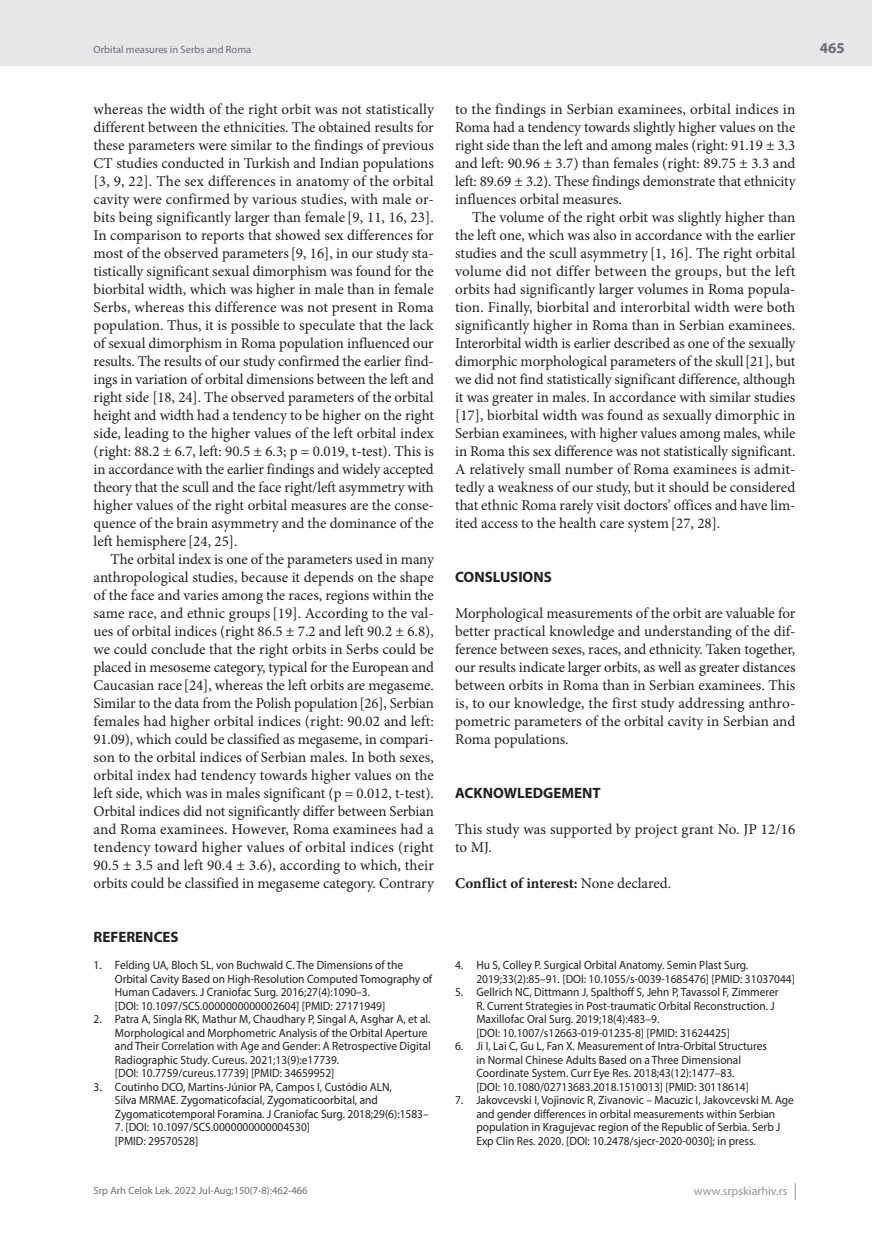
<style>
.page{position:relative;width:872px;height:1234px;background:#fff}
.page>*{position:absolute;margin:0;border:0;box-sizing:border-box;transform-origin:0 0}
.t1{font:15px/18px "Minion Pro";color:#231f20;text-align:justify}
.t2{font:700 15px "Myriad Pro";color:#231f20}
.t3{font:700 15px "Minion Pro";color:#231f20}
.t4{font:700 15px "Myriad Pro";color:#6c6d70}
.t5{font:12px/13.5px "Myriad Pro";color:#231f20;scale:.95 1}
.t6{font:12px "Myriad Pro";color:#939598}
.t7{font:10.5px "Myriad Pro";color:#6c6d70}
.s1{font-weight:400}
</style>
<div class="page">
<div style="left:0;top:0;width:872px;height:66px;background:#e6e7e9"></div>
<svg style="left:795px;top:1183px;width:1px;height:16px"></svg>
<p class="t7" style="left:94px;top:43px;width:159px">Orbital measures in Serbs and Roma</p>
<p class="t1" style="left:94px;top:100px;width:342px">whereas the width of the right orbit was not statistically different between the ethnicities. The obtained results for these parameters were similar to the findings of previous CT studies conducted in Turkish and Indian populations [3, 9, 22]. The sex differences in anatomy of the orbital cavity were confirmed by various studies, with male or&shy;bits being significantly larger than female [9, 11, 16, 23].<br>In comparison to reports that showed sex differences for most of the observed parameters[9, 16], in our study sta&shy;tistically significant sexual dimorphism was found for the biorbital width, which was higher in male than in female Serbs, whereas this difference was not present in Roma population. Thus, it is possible to speculate that the lack of sexual dimorphism in Roma population influenced our results. The results of our study confirmed the earlier find&shy;ings in variation of orbital dimensions between the left and right side [18, 24]. The observed parameters of the orbital height and width had a tendency to be higher on the right side, leading to the higher values of the left orbital index (right: 88.2 ± 6.7, left: 90.5 ± 6.3; p = 0.019, t-test). This is in accordance with the earlier findings and widely accepted theory that the scull and the face right/left asymmetry with higher values of the right orbital measures are the conse&shy;quence of the brain asymmetry and the dominance of the left hemisphere [24, 25].</p>
<p class="t1" style="left:94px;top:550px;width:342px;text-indent:17px">The orbital index is one of the parameters used in many anthropological studies, because it depends on the shape of the face and varies among the races, regions within the same race, and ethnic groups[19]. According to the val&shy;ues of orbital indices (right 86.5 ± 7.2 and left 90.2 ± 6.8), we could conclude that the right orbits in Serbs could be placed in mesoseme category, typical for the European and Caucasian race [24], whereas the left orbits are megaseme.<br>Similar to the data from the Polish population[26], Serbian females had higher orbital indices (right: 90.02 and left:<br>91.09), which could be classified as megaseme, in compari&shy;son to the orbital indices of Serbian males. In both sexes, orbital index had tendency towards higher values on the left side, which was in males significant (p = 0.012, t-test).<br>Orbital indices did not significantly differ between Serbian and Roma examinees. However, Roma examinees had a tendency toward higher values of orbital indices (right 90.5 ± 3.5 and left 90.4 ± 3.6), according to which, their orbits could be classified in megaseme category. Contrary</p>
<p class="t2" style="left:94px;top:927px;width:87px">REFERENCES</p>
<p class="t5" style="left:115px;top:958px;width:336px;text-indent:-21px">1. Felding UA, Bloch SL, von Buchwald C. The Dimensions of the Orbital Cavity Based on High-Resolution Computed Tomography of Human Cadavers. J Craniofac Surg. 2016;27(4):1090–3.<br>[DOI: 10.1097/SCS.0000000000002604] [PMID: 27171949]</p>
<p class="t5" style="left:115px;top:1012px;width:334px;text-indent:-21px">2. Patra A, Singla RK, Mathur M, Chaudhary P, Singal A, Asghar A, et al.<br>Morphological and Morphometric Analysis of the Orbital Aperture and Their Correlation with Age and Gender: A Retrospective Digital Radiographic Study. Cureus. 2021;13(9):e17739.<br>[DOI: 10.7759/cureus.17739] [PMID: 34659952]</p>
<p class="t5" style="left:115px;top:1079px;width:332px;text-indent:-21px">3. Coutinho DCO, Martins-Júnior PA, Campos I, Custódio ALN,<br>Silva MRMAE. Zygomaticofacial, Zygomaticoorbital, and<br>Zygomaticotemporal Foramina. J Craniofac Surg. 2018;29(6):1583–</p>
<p class="t5" style="left:115px;top:1120px;width:207px">7. [DOI: 10.1097/SCS.0000000000004530] [PMID: 29570528]</p>
<p class="t1" style="left:455px;top:100px;width:342px">to the findings in Serbian examinees, orbital indices in Roma had a tendency towards slightly higher values on the right side than the left and among males (right: 91.19 ± 3.3 and left: 90.96 ± 3.7) than females (right: 89.75 ± 3.3 and left: 89.69 ± 3.2). These findings demonstrate that ethnicity influences orbital measures.</p>
<p class="t1" style="left:455px;top:208px;width:342px;text-indent:17px">The volume of the right orbit was slightly higher than the left one, which was also in accordance with the earlier studies and the scull asymmetry [1, 16]. The right orbital volume did not differ between the groups, but the left orbits had significantly larger volumes in Roma popula&shy;tion. Finally, biorbital and interorbital width were both significantly higher in Roma than in Serbian examinees.<br>Interorbital width is earlier described as one of the sexually dimorphic morphological parameters of the skull[21], but we did not find statistically significant difference, although it was greater in males. In accordance with similar studies [17], biorbital width was found as sexually dimorphic in Serbian examinees, with higher values among males, while in Roma this sex difference was not statistically significant.<br>A relatively small number of Roma examinees is admit&shy;tedly a weakness of our study, but it should be considered that ethnic Roma rarely visit doctors’ offices and have lim&shy;ited access to the health care system[27, 28].</p>
<p class="t2" style="left:455px;top:567px;width:98px">CONSLUSIONS</p>
<p class="t1" style="left:455px;top:604px;width:342px">Morphological measurements of the orbit are valuable for better practical knowledge and understanding of the dif&shy;ference between sexes, races, and ethnicity. Taken together, our results indicate larger orbits, as well as greater distances between orbits in Roma than in Serbian examinees. This is, to our knowledge, the first study addressing anthro&shy;pometric parameters of the orbital cavity in Serbian and Roma populations.</p>
<p class="t2" style="left:455px;top:783px;width:147px">ACKNOWLEDGEMENT</p>
<p class="t1" style="left:455px;top:820px;width:342px">This study was supported by project grant No. JP 12/16 to MJ.</p>
<p class="t3" style="left:455px;top:872px;width:217px">Conflict of interest: <span class="s1">None declared.</span></p>
<p class="t5" style="left:476px;top:958px;width:337px;text-indent:-21px">4. Hu S, Colley P. Surgical Orbital Anatomy. Semin Plast Surg.<br>2019;33(2):85–91. [DOI: 10.1055/s-0039-1685476] [PMID: 31037044]</p>
<p class="t5" style="left:476px;top:985px;width:319px;text-indent:-21px">5. Gellrich NC, Dittmann J, Spalthoff S, Jehn P, Tavassol F, Zimmerer R. Current Strategies in Post-traumatic Orbital Reconstruction. J Maxillofac Oral Surg. 2019;18(4):483–9.<br>[DOI: 10.1007/s12663-019-01235-8] [PMID: 31624425]</p>
<p class="t5" style="left:476px;top:1039px;width:307px;text-indent:-21px">6. Ji I, Lai C, Gu L, Fan X. Measurement of Intra-Orbital Structures in Normal Chinese Adults Based on a Three Dimensional Coordinate System. Curr Eye Res. 2018;43(12):1477–83.<br>[DOI: 10.1080/02713683.2018.1510013] [PMID: 30118614]</p>
<p class="t5" style="left:476px;top:1093px;width:336px;text-indent:-21px">7. Jakovcevski I, Vojinovic R, Zivanovic – Macuzic I, Jakovcevski M. Age and gender differences in orbital measurements within Serbian population in Kragujevac region of the Republic of Serbia. Serb J Exp Clin Res. 2020. [DOI: 10.2478/sjecr-2020-0030]; in press.</p>
<p class="t7" style="left:94px;top:1184px;width:216px">Srp Arh Celok Lek. 2022 Jul-Aug;150(7-8):462-466</p>
<p class="t6" style="left:694px;top:1183px;width:95px">www.srpskiarhiv.rs</p>
<p class="t4" style="left:820px;top:38px;width:26px">465</p>
</div>
